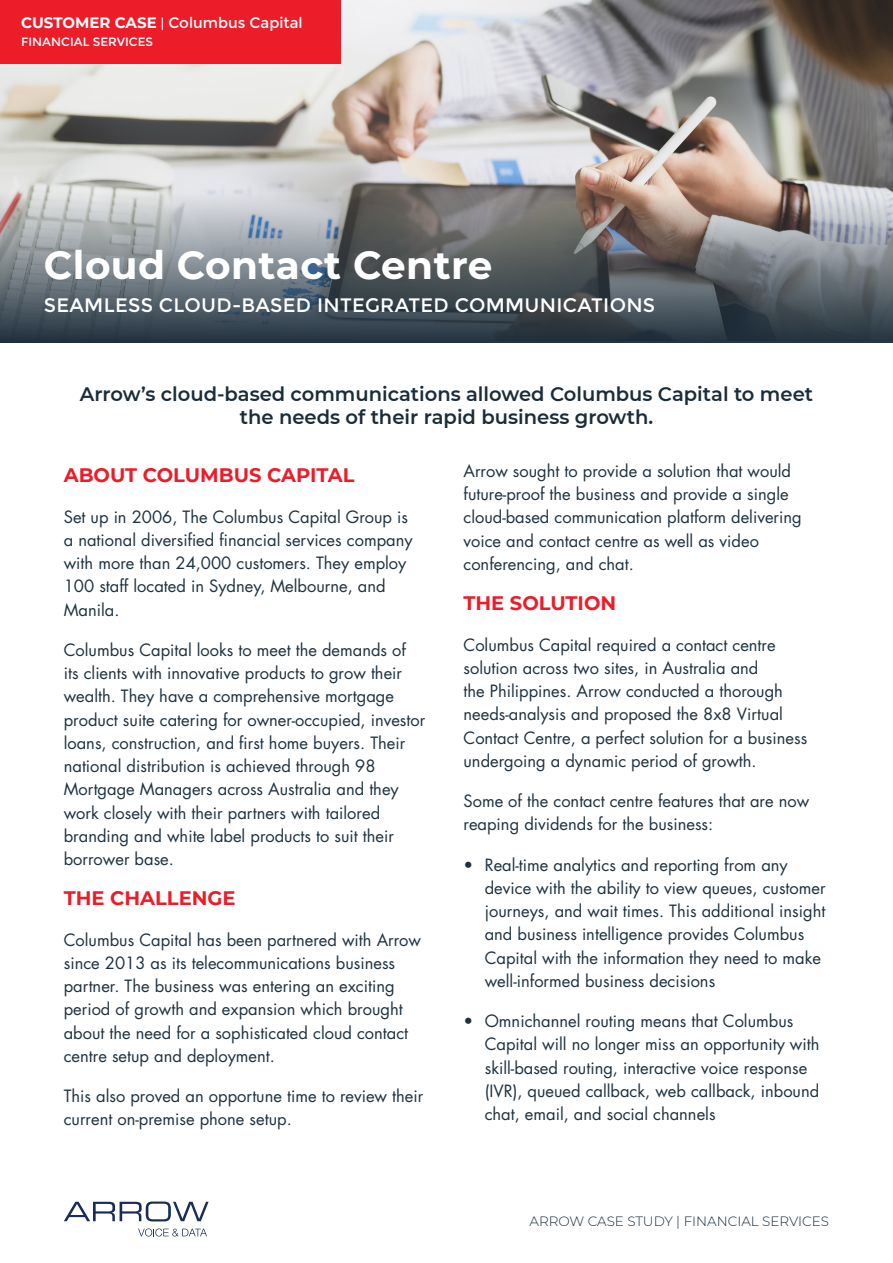
<style>
.page{position:relative;width:893px;height:1263px;background:#fff}
.page>*{position:absolute;margin:0;border:0;box-sizing:border-box;transform-origin:0 0}
.t1{font:700 39px "Montserrat";letter-spacing:.01em;color:#fff}
.t2{font:600 19.5px/23.2px "Montserrat";color:#1b2c39;text-align:center}
.t3{font:700 19.5px "Montserrat";color:#ed1c29}
.t4{font:19.5px "Montserrat";letter-spacing:.015em;color:#fff}
.t5{font:16.5px/23.2px "Futura Std";color:#1f323f}
.t6{font:15px "Montserrat";color:#fff}
.t7{font:300 13.5px "Montserrat";color:#1b2c39}
.t8{font:12px "Montserrat";color:#fff}
.s1{font-weight:700}
.s2{font-size:13.5px}
</style>
<div class="page">
<svg style="left:64px;top:1201px;width:145px;height:20px"></svg>
<svg style="left:138px;top:1228px;width:69px;height:8px"></svg>
<img style="left:0;top:0;width:893px;height:189px">
<svg style="left:0;top:189px;width:893px;height:154px;background:#6c7175"></svg>
<div style="left:0;top:0;width:341px;height:64px;background:#ed1c29"></div>
<p class="t6" style="left:21px;top:14px;width:283px"><span class="s1">CUSTOMER CASE</span> <span class="s2">|</span> Columbus Capital</p>
<p class="t8" style="left:21px;top:35px;width:133px">FINANCIAL SERVICES</p>
<h1 class="t1" style="left:44px;top:237px;width:450px">Cloud Contact Centre</h1>
<p class="t4" style="left:44px;top:294px;width:613px">SEAMLESS CLOUD-BASED INTEGRATED COMMUNICATIONS</p>
<p class="t2" style="left:80px;top:381px;width:735px">Arrow’s cloud-based communications allowed Columbus Capital to meet the needs of their rapid business growth.</p>
<p class="t3" style="left:64px;top:461px;width:292px">ABOUT COLUMBUS CAPITAL</p>
<p class="t5" style="left:64px;top:505px;width:350px">Set up in 2006, The Columbus Capital Group is a national diversified financial services company with more than 24,000 customers. They employ 100 staff located in Sydney, Melbourne, and Manila.</p>
<p class="t5" style="left:64px;top:638px;width:363px">Columbus Capital looks to meet the demands of<br>its clients with innovative products to grow their wealth. They have a comprehensive mortgage product suite catering for owner-occupied, investor loans, construction, and first home buyers. Their national distribution is achieved through 98<br>Mortgage Managers across Australia and they work closely with their partners with tailored branding and white label products to suit their borrower base.</p>
<p class="t3" style="left:64px;top:884px;width:173px">THE CHALLENGE</p>
<p class="t5" style="left:64px;top:928px;width:359px">Columbus Capital has been partnered with Arrow since 2013 as its telecommunications business partner. The business was entering an exciting period of growth and expansion which brought about the need for a sophisticated cloud contact centre setup and deployment.</p>
<p class="t5" style="left:64px;top:1084px;width:361px">This also proved an opportune time to review their current on-premise phone setup.</p>
<p class="t5" style="left:463px;top:459px;width:340px">Arrow sought to provide a solution that would future-proof the business and provide a single cloud-based communication platform delivering voice and contact centre as well as video conferencing, and chat.</p>
<p class="t3" style="left:463px;top:589px;width:154px">THE SOLUTION</p>
<p class="t5" style="left:463px;top:633px;width:345px">Columbus Capital required a contact centre solution across two sites, in Australia and<br>the Philippines. Arrow conducted a thorough needs-analysis and proposed the 8x8 Virtual Contact Centre, a perfect solution for a business undergoing a dynamic period of growth.</p>
<p class="t5" style="left:463px;top:789px;width:347px">Some of the contact centre features that are now reaping dividends for the business:</p>
<p class="t5" style="left:485px;top:853px;width:342px;text-indent:-21px">• Real-time analytics and reporting from any device with the ability to view queues, customer journeys, and wait times. This additional insight and business intelligence provides Columbus Capital with the information they need to make well-informed business decisions</p>
<p class="t5" style="left:485px;top:1009px;width:336px;text-indent:-21px">• Omnichannel routing means that Columbus Capital will no longer miss an opportunity with skill-based routing, interactive voice response (IVR), queued callback, web callback, inbound chat, email, and social channels</p>
<p class="t7" style="left:529px;top:1211px;width:301px">ARROW CASE STUDY | FINANCIAL SERVICES</p>
</div>
